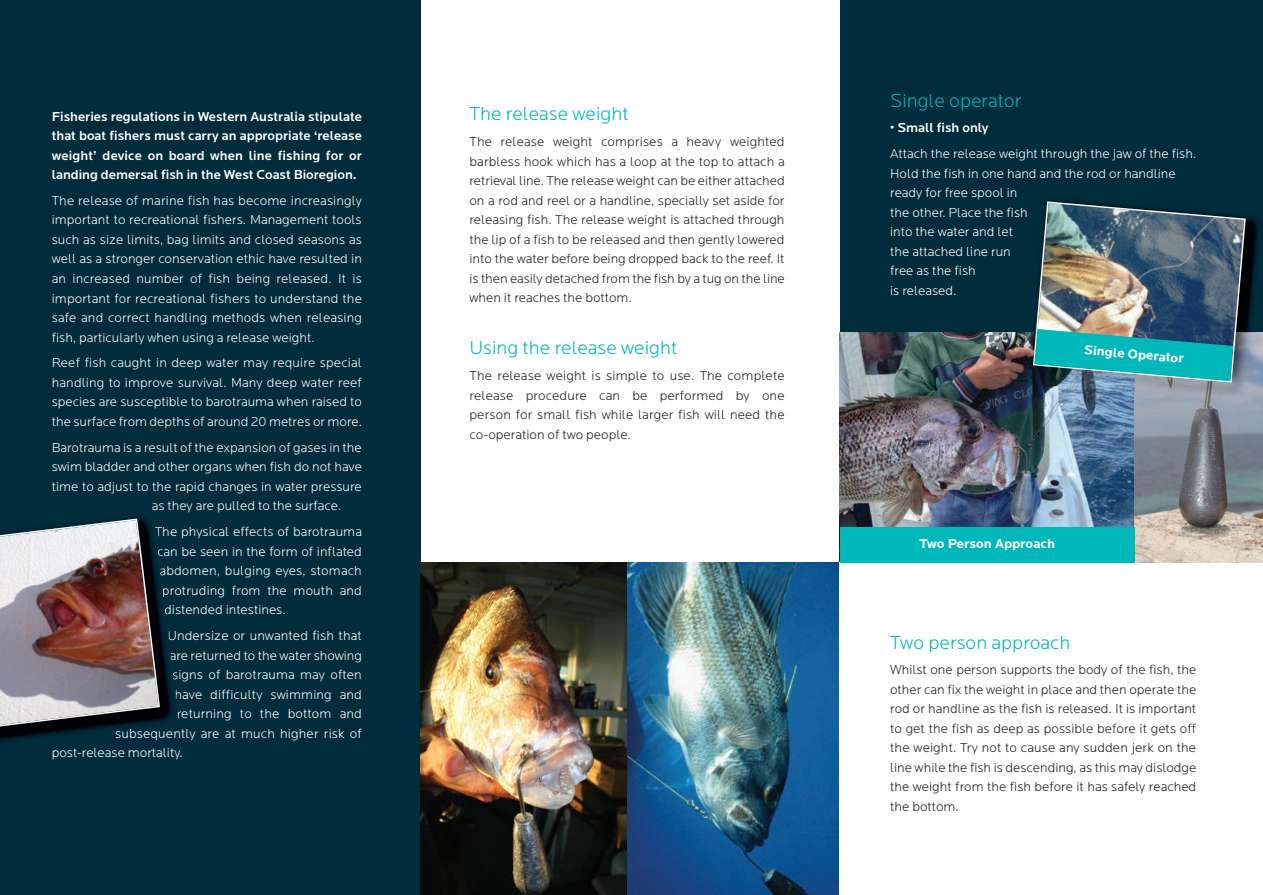
<style>
.page{position:relative;width:1263px;height:895px;background:#fff}
.page>*{position:absolute;margin:0;border:0;box-sizing:border-box;transform-origin:0 0}
.t1{font:300 19.5px "Locator";color:#00b7b9}
.t2{font:300 13.5px/19.5px "Locator";color:#fff;text-align:justify}
.t3{font:300 13.5px/19.5px "Locator";color:#231f20;text-align:justify}
.t4{font:500 13.5px/19.5px "Locator";color:#fff;text-align:justify}
.t5{font:700 13.5px "Locator";color:#fff}
</style>
<div class="page">
<div style="left:0;top:0;width:420px;height:894px;background:#002c3b"></div>
<img style="left:420px;top:562px;width:208px;height:332px">
<div style="left:840px;top:0;width:423px;height:333px;background:#002c3b"></div>
<img style="left:840px;top:332px;width:295px;height:195px">
<img style="left:628px;top:562px;width:211px;height:332px">
<img style="left:0;top:510px;width:180px;height:223px">
<svg style="left:1135px;top:332px;width:128px;height:230px;background:#929496"></svg>
<img style="left:1247px;top:217px;width:11px;height:115px">
<img style="left:1025px;top:332px;width:110px;height:61px">
<img style="left:1135px;top:332px;width:121px;height:71px">
<div style="left:840px;top:527px;width:295px;height:35px;background:#00b7b9"></div>
<img style="left:1032px;top:201px;width:215px;height:182px">
<p class="t4" style="left:52px;top:107px;width:312px">Fisheries regulations in Western Australia stipulate that boat fishers must carry an appropriate ‘release weight’ device on board when line fishing for or landing demersal fish in the West Coast Bioregion.</p>
<p class="t2" style="left:52px;top:192px;width:312px">The release of marine fish has become increasingly important to recreational fishers. Management tools such as size limits, bag limits and closed seasons as well as a stronger conservation ethic have resulted in an increased number of fish being released. It is important for recreational fishers to understand the safe and correct handling methods when releasing fish, particularly when using a release weight.</p>
<p class="t2" style="left:52px;top:354px;width:312px">Reef fish caught in deep water may require special handling to improve survival. Many deep water reef species are susceptible to barotrauma when raised to the surface from depths of around 20 metres or more.</p>
<p class="t2" style="left:52px;top:438px;width:312px">Barotrauma is a result of the expansion of gases in the</p>
<p class="t2" style="left:52px;top:458px;width:312px">swim bladder and other organs when fish do not have</p>
<p class="t2" style="left:52px;top:477px;width:312px">time to adjust to the rapid changes in water pressure</p>
<p class="t2" style="left:152px;top:497px;width:191px">as they are pulled to the surface.</p>
<p class="t2" style="left:155px;top:523px;width:209px">The physical effects of barotrauma</p>
<p class="t2" style="left:157px;top:542px;width:206px">can be seen in the form of inflated</p>
<p class="t2" style="left:160px;top:562px;width:204px">abdomen, bulging eyes, stomach</p>
<p class="t2" style="left:162px;top:581px;width:202px">protruding from the mouth and</p>
<p class="t2" style="left:164px;top:601px;width:123px">distended intestines.</p>
<p class="t2" style="left:167px;top:627px;width:196px">Undersize or unwanted fish that</p>
<p class="t2" style="left:170px;top:646px;width:194px">are returned to the water showing</p>
<p class="t2" style="left:172px;top:666px;width:191px">signs of barotrauma may often</p>
<p class="t2" style="left:174px;top:685px;width:189px">have difficulty swimming and</p>
<p class="t2" style="left:177px;top:705px;width:187px">returning to the bottom and</p>
<p class="t2" style="left:115px;top:724px;width:248px">subsequently are at much higher risk of</p>
<p class="t2" style="left:52px;top:744px;width:133px">post-release mortality.</p>
<h1 class="t1" style="left:469px;top:107px;width:161px">The release weight</h1>
<p class="t3" style="left:469px;top:133px;width:317px">The release weight comprises a heavy weighted barbless hook which has a loop at the top to attach a retrieval line. The release weight can be either attached on a rod and reel or a handline, specially set aside for releasing fish. The release weight is attached through the lip of a fish to be released and then gently lowered into the water before being dropped back to the reef. It is then easily detached from the fish by a tug on the line when it reaches the bottom.</p>
<h1 class="t1" style="left:469px;top:341px;width:209px">Using the release weight</h1>
<p class="t3" style="left:469px;top:367px;width:317px">The release weight is simple to use. The complete release procedure can be performed by one person for small fish while larger fish will need the co-operation of two people.</p>
<h1 class="t1" style="left:890px;top:93px;width:133px">Single operator</h1>
<p class="t4" style="left:890px;top:119px;width:100px">• Small fish only</p>
<p class="t2" style="left:890px;top:145px;width:308px;text-align:left">Attach the release weight through the jaw of the fish.<br>Hold the fish in one hand and the rod or handline ready for free spool in<br>the other. Place the fish<br>into the water and let<br>the attached line run<br>free as the fish<br>is released.</p>
<p class="t5" style="left:1085px;top:345px;width:102px;rotate:5deg">Single Operator</p>
<p class="t5" style="left:920px;top:539px;width:137px">Two Person Approach</p>
<h1 class="t1" style="left:890px;top:635px;width:182px">Two person approach</h1>
<p class="t3" style="left:890px;top:661px;width:308px">Whilst one person supports the body of the fish, the other can fix the weight in place and then operate the rod or handline as the fish is released. It is important to get the fish as deep as possible before it gets off the weight. Try not to cause any sudden jerk on the line while the fish is descending, as this may dislodge the weight from the fish before it has safely reached the bottom.</p>
</div>
